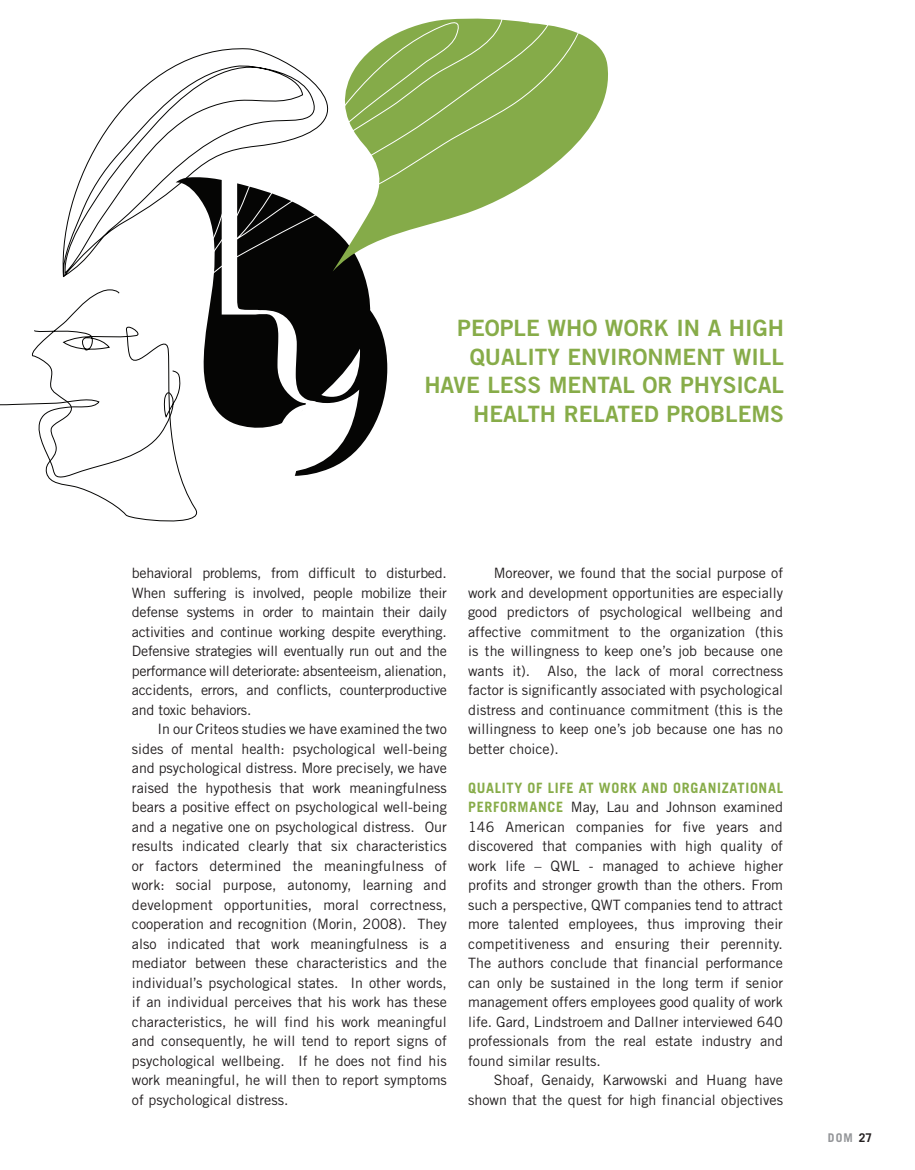
<style>
.page{position:relative;width:915px;height:1170px;background:#fff}
.page>*{position:absolute;margin:0;border:0;box-sizing:border-box;transform-origin:0 0}
.t1{font:22.5px/28.5px "Trade Gothic LT Std Bd 2";color:#87ac49;text-align:right}
.t2{font:14.25px/19.5px "Trade Gothic LT Std";color:#231f20;text-align:justify}
.t3{font:700 12px "Trade Gothic LT Std";color:#939598}
.s1{font-weight:700;color:#87ac49}
.s2{color:#231f20}
</style>
<div class="page">
<svg style="left:601px;top:49px;width:7px;height:58px"></svg>
<svg style="left:207px;top:18px;width:394px;height:352px"></svg>
<svg style="left:222px;top:135px;width:165px;height:341px"></svg>
<svg style="left:62px;top:44px;width:291px;height:234px"></svg>
<svg style="left:0;top:289px;width:207px;height:233px"></svg>
<h1 class="t1" style="left:424px;top:313px;width:361px">PEOPLE WHO WORK IN A HIGH<br>QUALITY ENVIRONMENT WILL<br>HAVE LESS MENTAL OR PHYSICAL<br>HEALTH RELATED PROBLEMS</h1>
<p class="t2" style="left:132px;top:563px;width:316px">behavioral problems, from difficult to disturbed.<br>When suffering is involved, people mobilize their defense systems in order to maintain their daily activities and continue working despite everything.<br>Defensive strategies will eventually run out and the performance will deteriorate: absenteeism, alienation, accidents, errors, and conflicts, counterproductive and toxic behaviors.</p>
<p class="t2" style="left:132px;top:719px;width:316px;text-indent:26px">In our Criteos studies we have examined the two sides of mental health: psychological well-being and psychological distress. More precisely, we have raised the hypothesis that work meaningfulness bears a positive effect on psychological well-being and a negative one on psychological distress. Our results indicated clearly that six characteristics or factors determined the meaningfulness of work: social purpose, autonomy, learning and development opportunities, moral correctness, cooperation and recognition (Morin, 2008). They also indicated that work meaningfulness is a mediator between these characteristics and the individual’s psychological states. In other words, if an individual perceives that his work has these characteristics, he will find his work meaningful and consequently, he will tend to report signs of psychological wellbeing. If he does not find his work meaningful, he will then to report symptoms of psychological distress.</p>
<p class="t2" style="left:468px;top:563px;width:316px;text-indent:26px">Moreover, we found that the social purpose of work and development opportunities are especially good predictors of psychological wellbeing and affective commitment to the organization (this is the willingness to keep one’s job because one wants it). Also, the lack of moral correctness factor is significantly associated with psychological distress and continuance commitment (this is the willingness to keep one’s job because one has no better choice).</p>
<p class="t2" style="left:468px;top:777px;width:316px"><span class="s1">QUALITY OF LIFE AT WORK AND ORGANIZATIONAL PERFORMANCE</span> May, Lau and Johnson examined 146 American companies for five years and discovered that companies with high quality of work life – QWL - managed to achieve higher profits and stronger growth than the others. From such a perspective, QWT companies tend to attract more talented employees, thus improving their competitiveness and ensuring their perennity.<br>The authors conclude that financial performance can only be sustained in the long term if senior management offers employees good quality of work life. Gard, Lindstroem and Dallner interviewed 640 professionals from the real estate industry and found similar results.</p>
<p class="t2" style="left:468px;top:1070px;width:316px;text-align:right">Shoaf, Genaidy, Karwowski and Huang have shown that the quest for high financial objectives</p>
<p class="t3" style="left:827px;top:1130px;width:46px">DOM <span class="s2">27</span></p>
</div>
